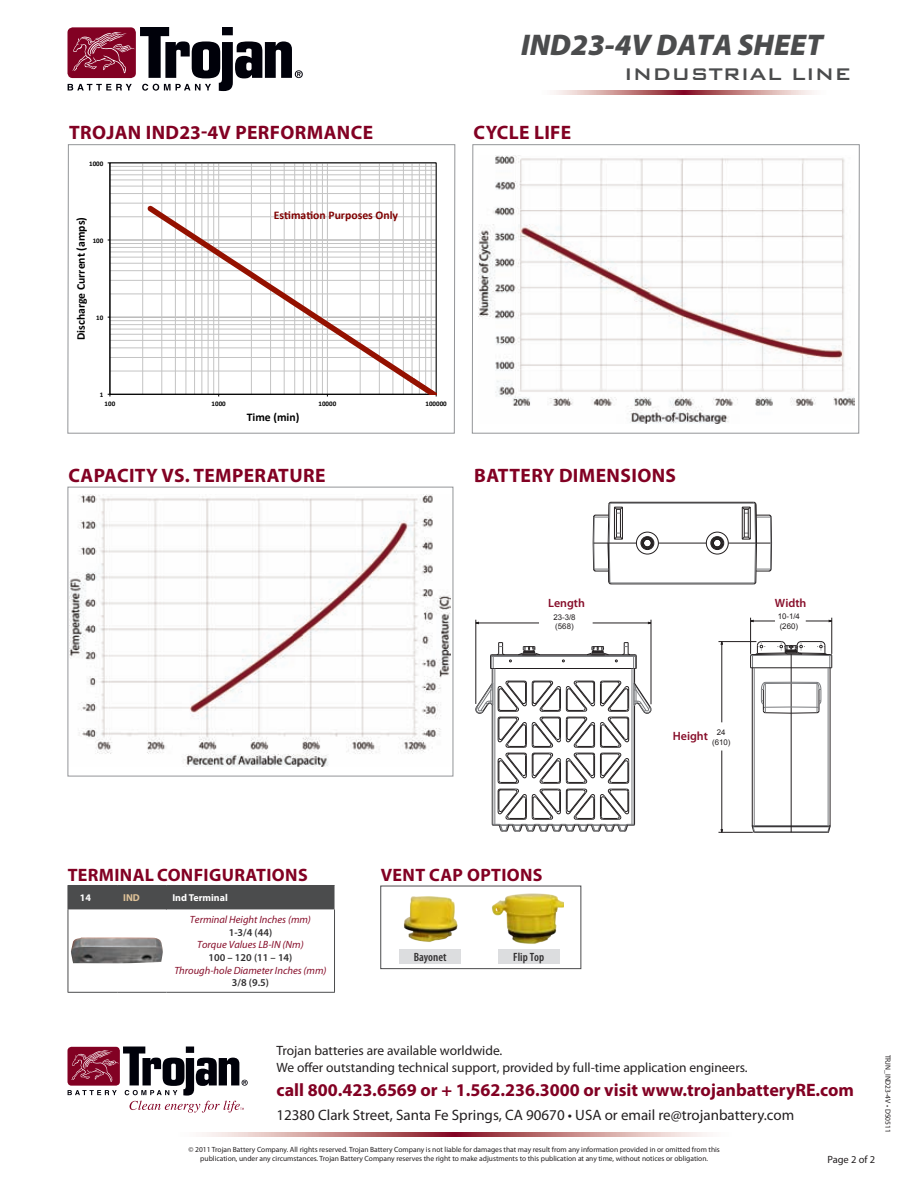
<style>
.page{position:relative;width:918px;height:1188px;background:#fff}
.page>*{position:absolute;margin:0;border:0;box-sizing:border-box;transform-origin:0 0}
.t1{font:italic 900 30px "Myriad Pro";color:#4b4c4d}
.t2{font:500 22.5px "Bank Gothic";color:#4b4c4d}
.t3{font:700 19.5px "Myriad Pro";letter-spacing:.02em;color:#820123}
.t4{font:700 18px "Myriad Pro";color:#820123}
.t5{font:700 18px "Myriad Pro";letter-spacing:.02em;color:#820123}
.t6{font:15px "Myriad Pro";color:#231f20}
.t7{font:13.5px "Myriad Pro";color:#231f20}
.Paragraph_Style_1{font:600 12px "Myriad Pro";color:#870e2a}
.Paragraph_Style_1-2{font:600 condensed 12px "Myriad Pro";color:#312f30}
.t8{font:700 11.7px "Calibri";color:#000}
.t9{font:700 11.7px "Calibri";color:#800000}
.Paragraph_Style_1-3{font:italic 10.5px "Myriad Pro";color:#870e2a}
.Paragraph_Style_1-4{font:600 10.5px "Myriad Pro";color:#312f30}
.t10{font:10.5px "Myriad Pro";color:#231f20}
.Paragraph_Style_1-5{font:700 10.05px "Myriad Pro";color:#fff}
.Paragraph_Style_1-6{font:700 10.05px "Myriad Pro";color:#dfc298}
.t11{font:7.8px/9.4px "Arial";color:#231f20}
.t12{font:7.5px/9px "Myriad Pro";color:#231f20;text-align:center}
.t13{font:700 7.05px "Calibri";color:#000}
</style>
<div class="page">
<hr style="left:476px;top:620px;width:1px;height:84px;background:#231f20">
<hr style="left:651px;top:620px;width:1px;height:84px;background:#231f20">
<hr style="left:593px;top:623px;width:58px;height:1px;background:#231f20">
<hr style="left:476px;top:623px;width:63px;height:1px;background:#231f20">
<svg style="left:475px;top:642px;width:176px;height:190px"></svg>
<hr style="left:718px;top:832px;width:35px;height:1px;background:#231f20">
<hr style="left:722px;top:642px;width:1px;height:80px;background:#231f20">
<hr style="left:722px;top:751px;width:1px;height:81px;background:#231f20">
<hr style="left:750px;top:618px;width:1px;height:36px;background:#231f20">
<hr style="left:832px;top:618px;width:1px;height:36px;background:#231f20">
<hr style="left:751px;top:668px;width:81px;height:1px;background:#231f20">
<hr style="left:718px;top:641px;width:38px;height:1px;background:#231f20">
<svg style="left:806px;top:620px;width:26px;height:2px"></svg>
<svg style="left:751px;top:620px;width:24px;height:2px"></svg>
<hr style="left:754px;top:832px;width:74px;height:1px;background:#797b7e">
<hr style="left:753px;top:827px;width:76px;height:1px;background:#797b7e">
<hr style="left:753px;top:826px;width:76px;height:1px;background:#231f20">
<hr style="left:752px;top:825px;width:78px;height:1px;background:#797b7e">
<hr style="left:752px;top:668px;width:1px;height:158px;background:#231f20">
<hr style="left:754px;top:668px;width:1px;height:158px;background:#797b7e">
<hr style="left:791px;top:713px;width:1px;height:119px;background:#231f20">
<hr style="left:791px;top:654px;width:1px;height:53px;background:#231f20">
<hr style="left:828px;top:668px;width:1px;height:158px;background:#797b7e">
<hr style="left:830px;top:668px;width:1px;height:158px;background:#231f20">
<svg style="left:752px;top:825px;width:3px;height:8px"></svg>
<svg style="left:827px;top:825px;width:4px;height:8px"></svg>
<svg style="left:761px;top:682px;width:61px;height:31px"></svg>
<svg style="left:750px;top:641px;width:83px;height:27px"></svg>
<hr style="left:611px;top:584px;width:143px;height:1px;background:#231f20">
<hr style="left:611px;top:583px;width:143px;height:1px;background:#797b7e">
<hr style="left:611px;top:503px;width:143px;height:1px;background:#797b7e">
<hr style="left:611px;top:502px;width:143px;height:1px;background:#231f20">
<hr style="left:658px;top:543px;width:48px;height:1px;background:#231f20">
<div style="left:636px;top:532px;width:23px;height:22px;border:1px solid #231f20;border-radius:50%"></div>
<div style="left:706px;top:532px;width:23px;height:22px;border:1px solid #231f20;border-radius:50%"></div>
<svg style="left:593px;top:502px;width:61px;height:82px"></svg>
<svg style="left:711px;top:502px;width:61px;height:82px"></svg>
<div style="left:68px;top:885px;width:267px;height:24px;background:#4b4c4d"></div>
<hr style="left:68px;top:909px;width:1px;height:83px;background:#4b4c4d">
<hr style="left:334px;top:909px;width:1px;height:83px;background:#4b4c4d">
<hr style="left:68px;top:992px;width:49px;height:1px;background:#4b4c4d">
<hr style="left:117px;top:992px;width:49px;height:1px;background:#4b4c4d">
<hr style="left:166px;top:992px;width:169px;height:1px;background:#4b4c4d">
<img style="left:71px;top:938px;width:92px;height:25px">
<img style="left:403px;top:896px;width:55px;height:46px">
<img style="left:491px;top:893px;width:73px;height:51px">
<div style="left:399px;top:949px;width:62px;height:15px;background:#dcdddf"></div>
<div style="left:498px;top:949px;width:61px;height:15px;background:#dcdddf"></div>
<div style="left:380px;top:886px;width:201px;height:83px;border:1px solid #4b4c4d"></div>
<svg style="left:202px;top:1133px;width:505px;height:3px;background:#c68c8e"></svg>
<svg style="left:68px;top:27px;width:235px;height:64px"></svg>
<img style="left:69px;top:495px;width:381px;height:271px">
<div style="left:67px;top:487px;width:386px;height:290px;border:1px solid #939598"></div>
<svg style="left:67px;top:144px;width:389px;height:290px"></svg>
<svg style="left:472px;top:144px;width:388px;height:290px"></svg>
<svg style="left:68px;top:1047px;width:180px;height:66px"></svg>
<svg style="left:554px;top:91px;width:260px;height:3px"></svg>
<p class="t1" style="left:521px;top:28px;width:303px">IND23-4V DATA SHEET</p>
<p class="t2" style="left:624px;top:62px;width:229px">INDUSTRIAL LINE</p>
<p class="t3" style="left:69px;top:120px;width:306px">TROJAN IND23-4V PERFORMANCE</p>
<p class="t3" style="left:474px;top:120px;width:99px">CYCLE LIFE</p>
<p class="t13" style="left:89px;top:159px;width:16px">1000</p>
<p class="t8" style="left:73px;top:340px;width:125px;rotate:-90deg">Discharge Current (amps)</p>
<p class="t13" style="left:93px;top:236px;width:12px">100</p>
<p class="t13" style="left:96px;top:313px;width:9px">10</p>
<p class="t13" style="left:100px;top:390px;width:5px">1</p>
<p class="t9" style="left:274px;top:208px;width:126px">Es7ma7on Purposes Only</p>
<p class="t13" style="left:105px;top:399px;width:12px">100</p>
<p class="t13" style="left:212px;top:399px;width:16px">1000</p>
<p class="t13" style="left:319px;top:399px;width:19px">10000</p>
<p class="t13" style="left:426px;top:399px;width:23px">100000</p>
<p class="t8" style="left:247px;top:410px;width:54px">Time (min)</p>
<p class="t3" style="left:68px;top:463px;width:259px">CAPACITY VS. TEMPERATURE</p>
<p class="t3" style="left:474px;top:463px;width:203px">BATTERY DIMENSIONS</p>
<p class="Paragraph_Style_1" style="left:548px;top:596px;width:38px">Length</p>
<p class="Paragraph_Style_1" style="left:775px;top:596px;width:33px">Width</p>
<p class="t11" style="left:553px;top:613px;width:24px">23-3/8 (568)</p>
<p class="t11" style="left:712px;top:728px;width:20px;text-align:center">24 (610)</p>
<p class="Paragraph_Style_1" style="left:673px;top:728px;width:37px">Height</p>
<p class="t11" style="left:778px;top:612px;width:24px">10-1/4 (260)</p>
<p class="t5" style="left:68px;top:863px;width:242px">TERMINAL CONFIGURATIONS</p>
<p class="Paragraph_Style_1-5" style="left:80px;top:891px;width:13px">14</p>
<p class="Paragraph_Style_1-6" style="left:123px;top:891px;width:18px">IND</p>
<p class="Paragraph_Style_1-5" style="left:172px;top:891px;width:57px">Ind Terminal</p>
<p class="Paragraph_Style_1-3" style="left:190px;top:913px;width:123px">Terminal Height Inches (mm)</p>
<p class="Paragraph_Style_1-4" style="left:229px;top:926px;width:45px">1-3/4 (44)</p>
<p class="Paragraph_Style_1-3" style="left:197px;top:938px;width:108px">Torque Values LB-IN (Nm)</p>
<p class="Paragraph_Style_1-4" style="left:208px;top:951px;width:85px">100 – 120 (11 – 14)</p>
<p class="Paragraph_Style_1-3" style="left:174px;top:964px;width:154px">Through-hole Diameter Inches (mm)</p>
<p class="Paragraph_Style_1-4" style="left:232px;top:976px;width:39px">3/8 (9.5)</p>
<p class="t5" style="left:381px;top:863px;width:163px">VENT CAP OPTIONS</p>
<p class="Paragraph_Style_1-2" style="left:414px;top:950px;width:34px">Bayonet</p>
<p class="Paragraph_Style_1-2" style="left:513px;top:950px;width:32px">Flip Top</p>
<p class="t7" style="left:276px;top:1042px;width:227px">Trojan batteries are available worldwide.</p>
<p class="t7" style="left:276px;top:1059px;width:473px">We offer outstanding technical support, provided by full-time application engineers.</p>
<p class="t4" style="left:276px;top:1078px;width:579px">call 800.423.6569 or + 1.562.236.3000 or visit www.trojanbatteryRE.com</p>
<p class="t6" style="left:276px;top:1106px;width:519px">12380 Clark Street, Santa Fe Springs, CA 90670 • USA or email re@trojanbattery.com</p>
<p class="t12" style="left:189px;top:1145px;width:533px">© 2011 Trojan Battery Company. All rights reserved. Trojan Battery Company is not liable for damages that may result from any information provided in or omitted from this publication, under any circumstances. Trojan Battery Company reserves the right to make adjustments to this publication at any time, without notices or obligation.</p>
<p class="t10" style="left:827px;top:1153px;width:49px">Page 2 of 2</p>
<p class="t12" style="left:893px;top:1055px;width:80px;rotate:90deg">TRJN_IND23-4V • DS0511</p>
</div>
